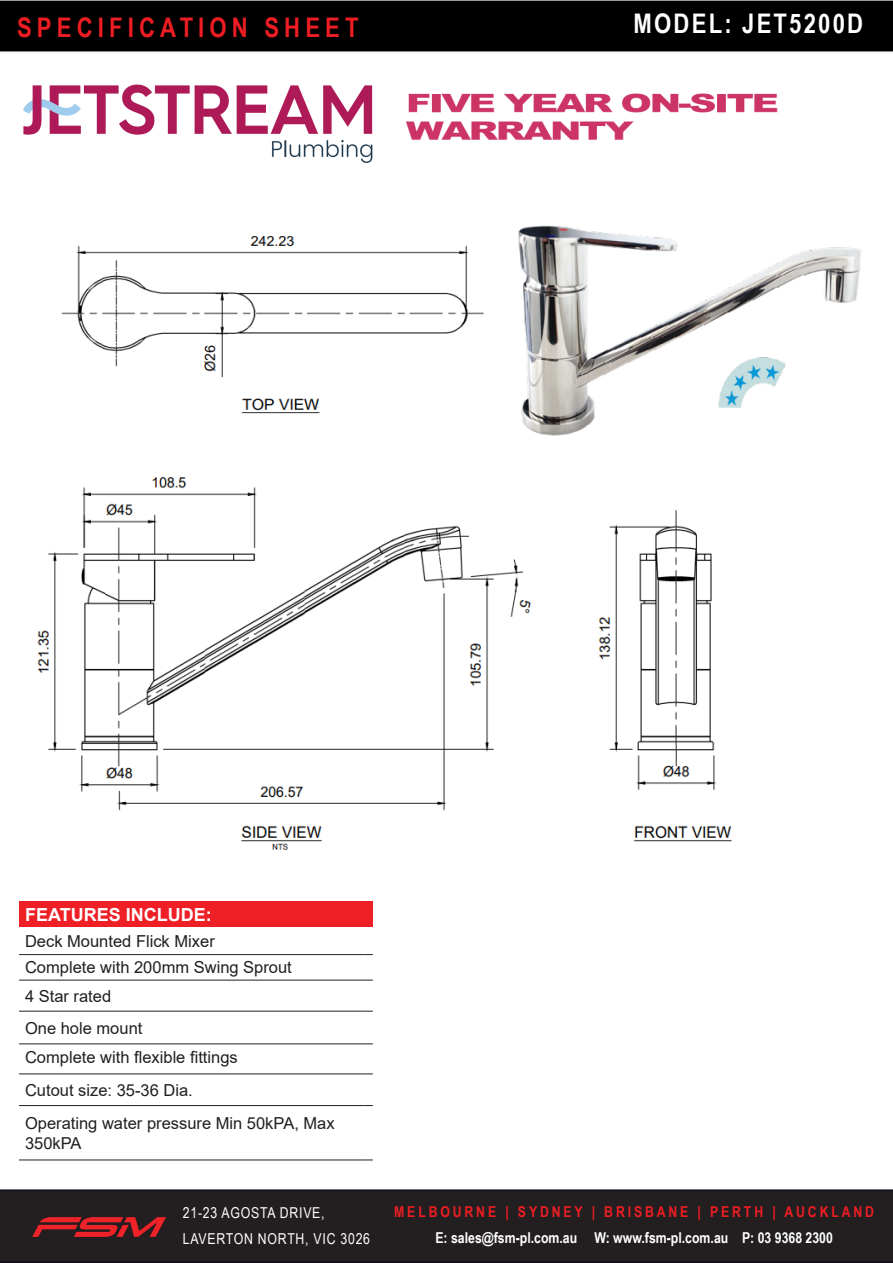
<style>
.page{position:relative;width:893px;height:1263px;background:#fff}
.page>*{position:absolute;margin:0;border:0;box-sizing:border-box;transform-origin:0 0}
.t1{font:700 27px "Arial Narrow";letter-spacing:.19em;color:#ee1d23}
.t2{font:700 27px "Arial Narrow";letter-spacing:.08em;color:#fff}
.t3{font:700 18px "Arial";color:#fff}
.t4{font:16.5px/19.8px "Arial";color:#231f20}
.t5{font:700 15px "Arial Narrow";color:#fff}
.t6{font:700 15px "Arial Narrow";letter-spacing:.19em;color:#ee1d23}
.t7{font:15px "Arial Narrow";letter-spacing:.05em;color:#fff}
</style>
<div class="page">
<div style="left:0;top:1189px;width:893px;height:74px;background:#231f20"></div>
<div style="left:19px;top:901px;width:354px;height:26px;background:#ee2026"></div>
<hr style="left:19px;top:954px;width:345px;height:1px;background:#231f20">
<hr style="left:19px;top:980px;width:345px;height:1px;background:#231f20">
<hr style="left:19px;top:1011px;width:345px;height:1px;background:#231f20">
<hr style="left:19px;top:1043px;width:345px;height:1px;background:#231f20">
<hr style="left:19px;top:1073px;width:345px;height:1px;background:#231f20">
<hr style="left:19px;top:1105px;width:345px;height:1px;background:#231f20">
<hr style="left:19px;top:1159px;width:345px;height:1px;background:#231f20">
<div style="left:0;top:0;width:893px;height:53px;background:#000"></div>
<img style="left:32px;top:1218px;width:133px;height:19px">
<img style="left:23px;top:84px;width:350px;height:79px">
<img style="left:406px;top:93px;width:372px;height:47px">
<img style="left:37px;top:477px;width:695px;height:373px">
<img style="left:61px;top:236px;width:423px;height:178px">
<img style="left:518px;top:225px;width:343px;height:211px">
<img style="left:714px;top:344px;width:78px;height:77px">
<p class="t1" style="left:17px;top:7px;width:343px">SPECIFICATION SHEET</p>
<p class="t2" style="left:634px;top:3px;width:231px">MODEL: JET5200D</p>
<p class="t3" style="left:25px;top:902px;width:188px">FEATURES INCLUDE:</p>
<p class="t4" style="left:25px;top:931px;width:191px">Deck Mounted Flick Mixer</p>
<p class="t4" style="left:25px;top:957px;width:268px">Complete with 200mm Swing Sprout</p>
<p class="t4" style="left:25px;top:986px;width:88px">4 Star rated</p>
<p class="t4" style="left:25px;top:1018px;width:119px">One hole mount</p>
<p class="t4" style="left:25px;top:1047px;width:214px">Complete with flexible fittings</p>
<p class="t4" style="left:25px;top:1080px;width:169px">Cutout size: 35-36 Dia.</p>
<p class="t4" style="left:25px;top:1113px;width:311px">Operating water pressure Min 50kPA, Max<br>350kPA</p>
<p class="t7" style="left:183px;top:1202px;width:143px">21-23 AGOSTA DRIVE,</p>
<p class="t7" style="left:183px;top:1228px;width:189px">LAVERTON NORTH, VIC 3026</p>
<p class="t6" style="left:394px;top:1200px;width:481px">MELBOURNE | SYDNEY | BRISBANE | PERTH | AUCKLAND</p>
<p class="t5" style="left:435px;top:1226px;width:399px">E: sales@fsm-pl.com.au W: www.fsm-pl.com.au P: 03 9368 2300</p>
</div>
